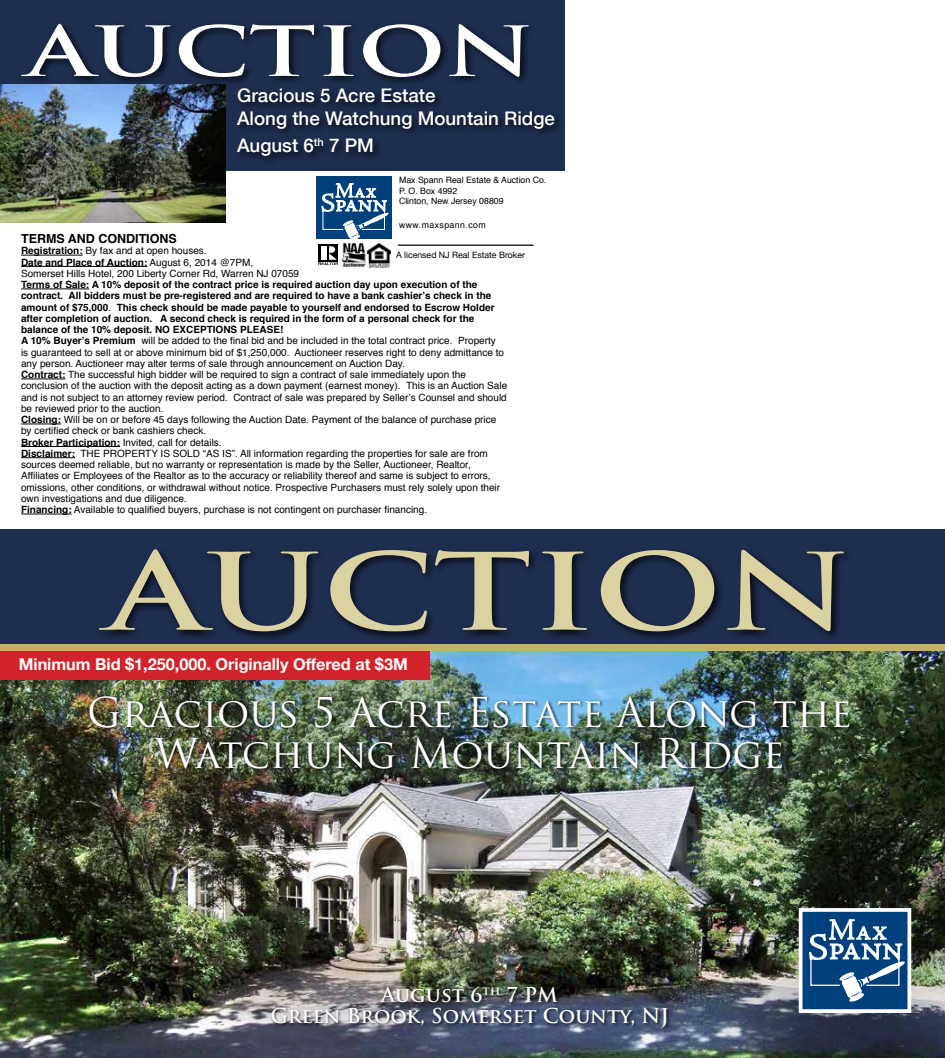
<style>
.page{position:relative;width:945px;height:1058px;background:#fff}
.page>*{position:absolute;margin:0;border:0;box-sizing:border-box;transform-origin:0 0}
.t1{font:40px/41.2px "Trajan Pro";color:#fff;text-align:center}
.t2{font:700 20px/21.2px "Trajan Pro";color:#fff;text-align:center}
.t3{font:500 18.75px/22.5px "Helvetica Neue";color:#fff}
.t4{font:700 16.25px "Helvetica Neue";color:#fff}
.t5{font:700 12.5px "Helvetica";color:#000}
.t6{font:10px/11.2px "Helvetica";color:#000}
.t7{font:8.75px/10.5px "Helvetica";color:#000}
.t8{font:8.75px "Helvetica Neue";color:#000}
.t9{font:8.75px "Helvetica";letter-spacing:.05em;color:#000}
.s1{font-weight:700}
</style>
<div class="page">
<img style="left:342px;top:242px;width:23px;height:25px">
<div style="left:318px;top:244px;width:20px;height:17px;background:#000"></div>
<svg style="left:318px;top:246px;width:20px;height:19px"></svg>
<img style="left:368px;top:243px;width:22px;height:24px">
<div style="left:316px;top:177px;width:75px;height:62px;background:#00407d"></div>
<svg style="left:321px;top:183px;width:68px;height:56px"></svg>
<hr style="left:398px;top:244px;width:136px;height:2px;background:#000">
<div style="left:0;top:0;width:564px;height:171px;background:#1e2e4f"></div>
<img style="left:0;top:84px;width:226px;height:138px">
<hr style="left:21px;top:255px;width:62px;height:1px;background:#000">
<hr style="left:21px;top:266px;width:126px;height:1px;background:#000">
<hr style="left:21px;top:289px;width:68px;height:1px;background:#000">
<hr style="left:21px;top:379px;width:45px;height:1px;background:#000">
<hr style="left:21px;top:424px;width:40px;height:1px;background:#000">
<hr style="left:21px;top:446px;width:99px;height:1px;background:#000">
<hr style="left:21px;top:457px;width:54px;height:1px;background:#000">
<hr style="left:21px;top:514px;width:51px;height:1px;background:#000">
<img style="left:0;top:650px;width:945px;height:408px">
<div style="left:0;top:529px;width:945px;height:118px;background:#1e2e4f"></div>
<div style="left:0;top:650px;width:429px;height:30px;background:#d2232a"></div>
<div style="left:234px;top:85px;width:330px;height:80px;background:#000;opacity:.75"></div>
<div style="left:801px;top:910px;width:108px;height:101px;background:#00407d"></div>
<svg style="left:809px;top:919px;width:96px;height:83px"></svg>
<div style="left:799px;top:908px;width:112px;height:104px;border:4px solid #fff"></div>
<div style="left:0;top:644px;width:945px;height:6px;background:#c4b363"></div>
<div style="left:18px;top:21px;width:520px;height:66px;background:#000;opacity:.75"></div>
<svg style="left:21px;top:24px;width:508px;height:53px"></svg>
<div style="left:96px;top:546px;width:757px;height:95px;background:#000;opacity:.75"></div>
<svg style="left:99px;top:549px;width:745px;height:82px"></svg>
<div style="left:88px;top:694px;width:765px;height:78px;background:#000;opacity:.75"></div>
<div style="left:270px;top:985px;width:401px;height:47px;background:#000;opacity:.75"></div>
<h3 class="t3" style="left:237px;top:84px;width:319px">Gracious 5 Acre Estate<br>Along the Watchung Mountain Ridge</h3>
<h3 class="t3" style="left:237px;top:134px;width:138px">August 6<sup>th</sup> 7 PM</h3>
<p class="t7" style="left:399px;top:175px;width:149px">Max Spann Real Estate &amp; Auction Co.<br>P. O. Box 4992<br>Clinton, New Jersey 08809</p>
<p class="t9" style="left:399px;top:218px;width:88px">www.maxspann.com</p>
<p class="t8" style="left:396px;top:250px;width:130px">A licensed NJ Real Estate Broker</p>
<p class="t5" style="left:21px;top:229px;width:157px">TERMS AND CONDITIONS</p>
<p class="t6" style="left:21px;top:245px;width:280px"><span class="s1">Registration:</span> By fax and at open houses.<br><span class="s1">Date and Place of Auction:</span> August 6, 2014 @7PM,<br>Somerset Hills Hotel, 200 Liberty Corner Rd, Warren NJ 07059</p>
<p class="t6" style="left:21px;top:279px;width:488px"><span class="s1">Terms of Sale: A 10% deposit of the contract price is required auction day upon execution of the contract. All bidders must be pre-registered and are required to have a bank cashier’s check in the amount of $75,000</span>. <span class="s1">This check should be made payable to yourself and endorsed to Escrow Holder after completion of auction. A second check is required in the form of a personal check for the balance of the 10% deposit. NO EXCEPTIONS PLEASE!<br>A 10% Buyer’s Premium</span> will be added to the final bid and be included in the total contract price. Property<br>is guaranteed to sell at or above minimum bid of $1,250,000. Auctioneer reserves right to deny admittance to any person. Auctioneer may alter terms of sale through announcement on Auction Day.<br><span class="s1">Contract:</span> The successful high bidder will be required to sign a contract of sale immediately upon the conclusion of the auction with the deposit acting as a down payment (earnest money). This is an Auction Sale and is not subject to an attorney review period. Contract of sale was prepared by Seller’s Counsel and should be reviewed prior to the auction.<br><span class="s1">Closing:</span> Will be on or before 45 days following the Auction Date. Payment of the balance of purchase price by certified check or bank cashiers check.<br><span class="s1">Broker Participation:</span> Invited, call for details.<br><span class="s1">Disclaimer:</span> THE PROPERTY IS SOLD “AS IS”. All information regarding the properties for sale are from sources deemed reliable, but no warranty or representation is made by the Seller, Auctioneer, Realtor, Affiliates or Employees of the Realtor as to the accuracy or reliability thereof and same is subject to errors, omissions, other conditions, or withdrawal without notice. Prospective Purchasers must rely solely upon their own investigations and due diligence.<br><span class="s1">Financing:</span> Available to qualified buyers, purchase is not contingent on purchaser financing.</p>
<h3 class="t4" style="left:19px;top:654px;width:391px">Minimum Bid $1,250,000. Originally Offered at $3M</h3>
<h1 class="t1" style="left:87px;top:691px;width:766px">Gracious 5 Acre Estate Along the<br>Watchung Mountain Ridge</h1>
<h2 class="t2" style="left:271px;top:984px;width:400px">August 6<sup>th</sup> 7 PM<br>Green Brook, Somerset County, NJ</h2>
</div>
